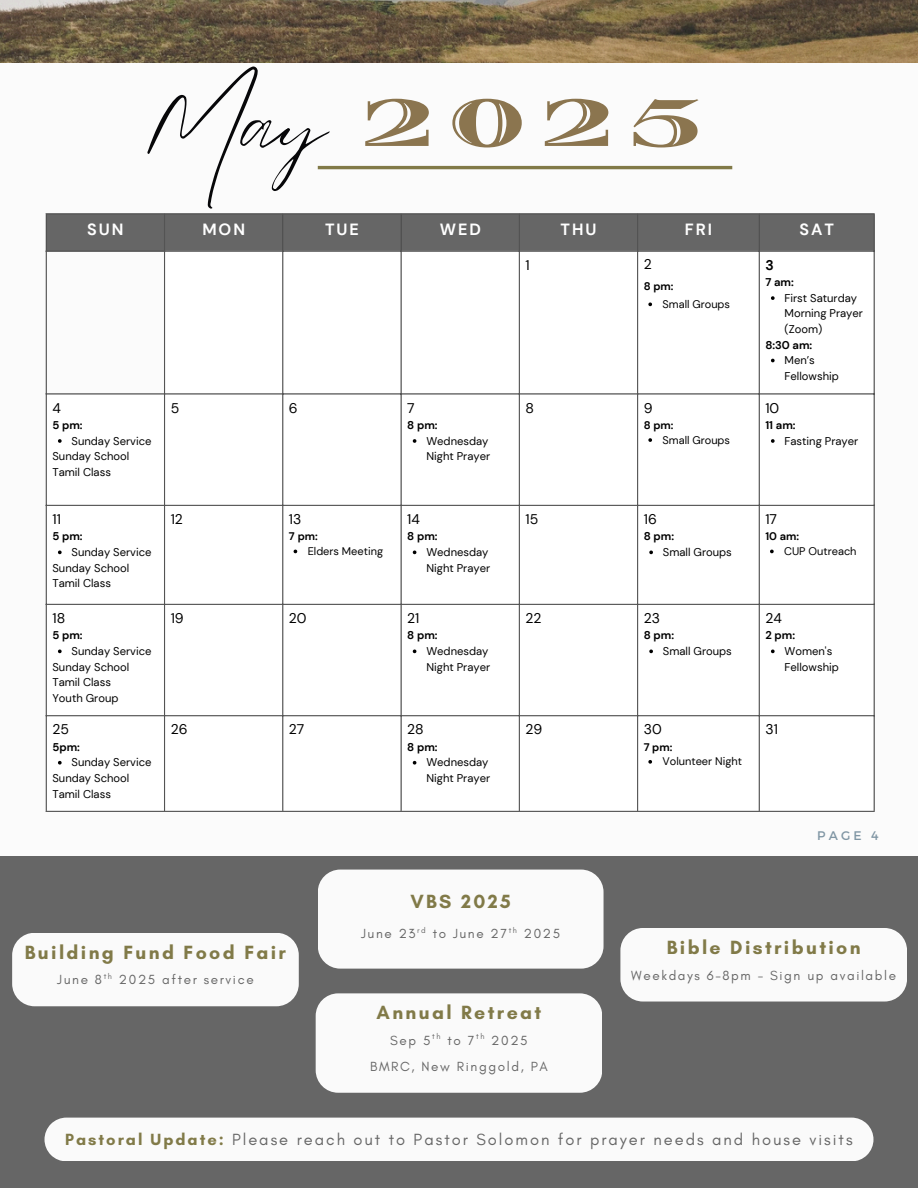
<style>
.page{position:relative;width:918px;height:1188px;background:#fbfbfb}
.page>*{position:absolute;margin:0;border:0;box-sizing:border-box;transform-origin:0 0}
.t1{font:85.5px "Eyesome Script";color:#070709}
.t2{font:70.5px "Diplomata SC";color:#8b754f}
.t3{font:700 19.5px "Glacial Indifference";letter-spacing:.12em;color:#817a48}
.t4{font:16.5px "Glacial Indifference";letter-spacing:.12em;color:#666}
.t5{font:700 16.2px "DM Sans";letter-spacing:.12em;color:#fff}
.t6{font:13.95px "DM Sans";color:#000}
.t7{font:700 13.95px "DM Sans";color:#000}
.t8{font:13.5px "Glacial Indifference";letter-spacing:.12em;color:#666}
.t9{font:12.45px "Montserrat";color:#8096a4}
.t10{font:11.25px/15.6px "DM Sans";color:#000}
.t11{font:700 11.25px "DM Sans";color:#000}
.t12{font:10.95px "DM Sans";color:#000}
.t13{font:700 10.95px "DM Sans";color:#000}
.t14{font:8.1px "Glacial Indifference";letter-spacing:.2em;color:#666}
.s1{font-weight:700;color:#817a48}
</style>
<div class="page">
<img style="left:0;top:0;width:918px;height:62px">
<hr style="left:318px;top:166px;width:414px;height:3px;background:#817a48">
<div style="left:47px;top:215px;width:827px;height:36px;background:#666"></div>
<svg style="left:47px;top:252px;width:827px;height:559px"></svg>
<svg style="left:648px;top:303px;width:4px;height:3px"></svg>
<svg style="left:771px;top:296px;width:4px;height:4px"></svg>
<svg style="left:771px;top:359px;width:4px;height:3px"></svg>
<svg style="left:58px;top:439px;width:4px;height:4px"></svg>
<svg style="left:413px;top:439px;width:3px;height:4px"></svg>
<svg style="left:648px;top:438px;width:4px;height:4px"></svg>
<svg style="left:771px;top:439px;width:4px;height:4px"></svg>
<svg style="left:58px;top:551px;width:4px;height:3px"></svg>
<svg style="left:649px;top:551px;width:4px;height:3px"></svg>
<svg style="left:770px;top:550px;width:4px;height:3px"></svg>
<svg style="left:58px;top:650px;width:4px;height:3px"></svg>
<svg style="left:649px;top:650px;width:4px;height:3px"></svg>
<svg style="left:771px;top:650px;width:4px;height:3px"></svg>
<svg style="left:58px;top:761px;width:4px;height:4px"></svg>
<svg style="left:413px;top:761px;width:3px;height:4px"></svg>
<svg style="left:648px;top:760px;width:4px;height:4px"></svg>
<hr style="left:46px;top:215px;width:1px;height:596px;background:#545454">
<hr style="left:164px;top:215px;width:1px;height:596px;background:#545454">
<hr style="left:282px;top:215px;width:1px;height:596px;background:#545454">
<hr style="left:401px;top:215px;width:1px;height:596px;background:#545454">
<hr style="left:519px;top:215px;width:1px;height:596px;background:#545454">
<hr style="left:637px;top:215px;width:1px;height:596px;background:#545454">
<hr style="left:759px;top:215px;width:1px;height:596px;background:#545454">
<hr style="left:874px;top:215px;width:1px;height:596px;background:#545454">
<hr style="left:46px;top:213px;width:829px;height:2px;background:#545454">
<hr style="left:46px;top:251px;width:829px;height:1px;background:#545454">
<hr style="left:46px;top:393px;width:829px;height:2px;background:#545454">
<hr style="left:46px;top:505px;width:829px;height:1px;background:#545454">
<hr style="left:46px;top:604px;width:829px;height:1px;background:#545454">
<hr style="left:46px;top:715px;width:829px;height:1px;background:#545454">
<hr style="left:46px;top:811px;width:829px;height:1px;background:#545454">
<div style="left:0;top:856px;width:918px;height:332px;background:#666"></div>
<div style="left:620px;top:928px;width:287px;height:74px;background:#fafafa;border-radius:22px"></div>
<div style="left:45px;top:1118px;width:828px;height:43px;background:#fafafa"></div>
<div style="left:12px;top:933px;width:287px;height:73px;background:#fafafa;border-radius:22px"></div>
<div style="left:316px;top:993px;width:286px;height:100px;background:#fafafa;border-radius:23px"></div>
<div style="left:318px;top:870px;width:285px;height:99px;background:#fafafa;border-radius:22px"></div>
<p class="t1" style="left:143px;top:68px;width:185px">May</p>
<p class="t2" style="left:362px;top:80px;width:342px">2025</p>
<p class="t5" style="left:87px;top:219px;width:38px">SUN</p>
<p class="t5" style="left:202px;top:219px;width:44px">MON</p>
<p class="t5" style="left:325px;top:219px;width:35px">TUE</p>
<p class="t5" style="left:440px;top:219px;width:43px">WED</p>
<p class="t5" style="left:561px;top:219px;width:37px">THU</p>
<p class="t5" style="left:685px;top:219px;width:29px">FRI</p>
<p class="t5" style="left:800px;top:219px;width:36px">SAT</p>
<p class="t6" style="left:526px;top:256px;width:6px">1</p>
<p class="t6" style="left:644px;top:256px;width:10px">2</p>
<p class="t13" style="left:644px;top:279px;width:31px">8 pm:</p>
<p class="t12" style="left:663px;top:297px;width:69px">Small Groups</p>
<p class="t7" style="left:765px;top:256px;width:10px">3</p>
<p class="t11" style="left:765px;top:275px;width:30px">7 am:</p>
<p class="t10" style="left:785px;top:290px;width:80px">First Saturday<br>Morning Prayer (Zoom)</p>
<p class="t11" style="left:765px;top:337px;width:48px">8:30 am:</p>
<p class="t10" style="left:785px;top:353px;width:56px">Men’s<br>Fellowship</p>
<p class="t6" style="left:52px;top:399px;width:10px">4</p>
<p class="t11" style="left:52px;top:418px;width:32px">5 pm:</p>
<p class="t10" style="left:72px;top:433px;width:82px">Sunday Service</p>
<p class="t10" style="left:52px;top:449px;width:78px">Sunday School</p>
<p class="t10" style="left:52px;top:464px;width:60px">Tamil Class</p>
<p class="t6" style="left:52px;top:510px;width:10px">11</p>
<p class="t11" style="left:52px;top:529px;width:32px">5 pm:</p>
<p class="t10" style="left:72px;top:544px;width:82px">Sunday Service</p>
<p class="t10" style="left:52px;top:560px;width:78px">Sunday School</p>
<p class="t10" style="left:52px;top:576px;width:60px">Tamil Class</p>
<p class="t6" style="left:52px;top:609px;width:14px">18</p>
<p class="t11" style="left:52px;top:628px;width:32px">5 pm:</p>
<p class="t10" style="left:72px;top:643px;width:82px">Sunday Service</p>
<p class="t10" style="left:52px;top:659px;width:78px">Sunday School</p>
<p class="t10" style="left:52px;top:675px;width:60px">Tamil Class</p>
<p class="t10" style="left:52px;top:690px;width:68px">Youth Group</p>
<p class="t6" style="left:52px;top:720px;width:18px">25</p>
<p class="t11" style="left:52px;top:740px;width:29px">5pm:</p>
<p class="t10" style="left:72px;top:755px;width:82px">Sunday Service</p>
<p class="t10" style="left:52px;top:770px;width:78px">Sunday School</p>
<p class="t10" style="left:52px;top:786px;width:60px">Tamil Class</p>
<p class="t6" style="left:171px;top:399px;width:10px">5</p>
<p class="t6" style="left:289px;top:399px;width:10px">6</p>
<p class="t6" style="left:407px;top:399px;width:9px">7</p>
<p class="t11" style="left:407px;top:418px;width:32px">8 pm:</p>
<p class="t10" style="left:426px;top:433px;width:65px">Wednesday<br>Night Prayer</p>
<p class="t6" style="left:171px;top:510px;width:14px">12</p>
<p class="t6" style="left:289px;top:510px;width:14px">13</p>
<p class="t13" style="left:289px;top:530px;width:30px">7 pm:</p>
<p class="t12" style="left:308px;top:544px;width:77px">Elders Meeting</p>
<p class="t6" style="left:407px;top:510px;width:14px">14</p>
<p class="t11" style="left:407px;top:529px;width:32px">8 pm:</p>
<p class="t10" style="left:426px;top:544px;width:65px">Wednesday<br>Night Prayer</p>
<p class="t6" style="left:171px;top:609px;width:15px">19</p>
<p class="t6" style="left:289px;top:609px;width:19px">20</p>
<p class="t6" style="left:407px;top:609px;width:14px">21</p>
<p class="t11" style="left:407px;top:628px;width:32px">8 pm:</p>
<p class="t10" style="left:426px;top:643px;width:65px">Wednesday<br>Night Prayer</p>
<p class="t6" style="left:171px;top:720px;width:18px">26</p>
<p class="t6" style="left:289px;top:720px;width:17px">27</p>
<p class="t6" style="left:407px;top:720px;width:18px">28</p>
<p class="t11" style="left:407px;top:740px;width:32px">8 pm:</p>
<p class="t10" style="left:426px;top:755px;width:65px">Wednesday<br>Night Prayer</p>
<p class="t6" style="left:526px;top:399px;width:10px">8</p>
<p class="t6" style="left:644px;top:399px;width:10px">9</p>
<p class="t13" style="left:644px;top:418px;width:31px">8 pm:</p>
<p class="t12" style="left:663px;top:433px;width:69px">Small Groups</p>
<p class="t6" style="left:765px;top:399px;width:15px">10</p>
<p class="t11" style="left:765px;top:418px;width:32px">11 am:</p>
<p class="t10" style="left:785px;top:433px;width:75px">Fasting Prayer</p>
<p class="t6" style="left:526px;top:510px;width:14px">15</p>
<p class="t6" style="left:644px;top:510px;width:15px">16</p>
<p class="t11" style="left:644px;top:529px;width:32px">8 pm:</p>
<p class="t10" style="left:663px;top:544px;width:70px">Small Groups</p>
<p class="t6" style="left:526px;top:609px;width:18px">22</p>
<p class="t6" style="left:644px;top:609px;width:18px">23</p>
<p class="t11" style="left:644px;top:628px;width:32px">8 pm:</p>
<p class="t10" style="left:663px;top:643px;width:70px">Small Groups</p>
<p class="t6" style="left:526px;top:720px;width:18px">29</p>
<p class="t6" style="left:644px;top:720px;width:19px">30</p>
<p class="t13" style="left:644px;top:740px;width:30px">7 pm:</p>
<h3 class="t12" style="left:663px;top:755px;width:81px">Volunteer Night</h3>
<p class="t6" style="left:765px;top:510px;width:13px">17</p>
<p class="t13" style="left:765px;top:530px;width:35px">10 am:</p>
<p class="t12" style="left:784px;top:544px;width:74px">CUP Outreach</p>
<p class="t6" style="left:765px;top:609px;width:18px">24</p>
<p class="t11" style="left:765px;top:628px;width:31px">2 pm:</p>
<p class="t10" style="left:785px;top:643px;width:56px">Women's<br>Fellowship</p>
<p class="t6" style="left:765px;top:720px;width:14px">31</p>
<h6 class="t9" style="left:817px;top:827px;width:63px">PAGE 4</h6>
<h4 class="t3" style="left:25px;top:940px;width:263px">Building Fund Food Fair</h4>
<p class="t8" style="left:57px;top:971px;width:46px">June 8</p>
<p class="t8" style="left:119px;top:971px;width:136px">2025 after service</p>
<p class="t14" style="left:104px;top:971px;width:10px">th</p>
<h5 class="t3" style="left:411px;top:890px;width:102px">VBS 2025</h5>
<p class="t8" style="left:361px;top:925px;width:56px">June 23</p>
<p class="t8" style="left:433px;top:925px;width:76px">to June 27</p>
<p class="t8" style="left:524px;top:925px;width:38px">2025</p>
<p class="t14" style="left:417px;top:925px;width:10px">rd</p>
<p class="t14" style="left:509px;top:925px;width:10px">th</p>
<h5 class="t3" style="left:377px;top:1001px;width:166px">Annual Retreat</h5>
<p class="t8" style="left:390px;top:1032px;width:42px">Sep 5</p>
<p class="t8" style="left:447px;top:1032px;width:28px">to 7</p>
<p class="t8" style="left:491px;top:1032px;width:38px">2025</p>
<p class="t14" style="left:432px;top:1032px;width:10px">th</p>
<p class="t14" style="left:476px;top:1032px;width:10px">th</p>
<p class="t8" style="left:370px;top:1058px;width:179px">BMRC, New Ringgold, PA</p>
<p class="t3" style="left:667px;top:935px;width:195px">Bible Distribution</p>
<h5 class="t8" style="left:631px;top:967px;width:266px">Weekdays 6-8pm - Sign up available</h5>
<p class="t4" style="left:65px;top:1129px;width:789px"><span class="s1">Pastoral Update:</span> Please reach out to Pastor Solomon for prayer needs and house visits</p>
</div>
